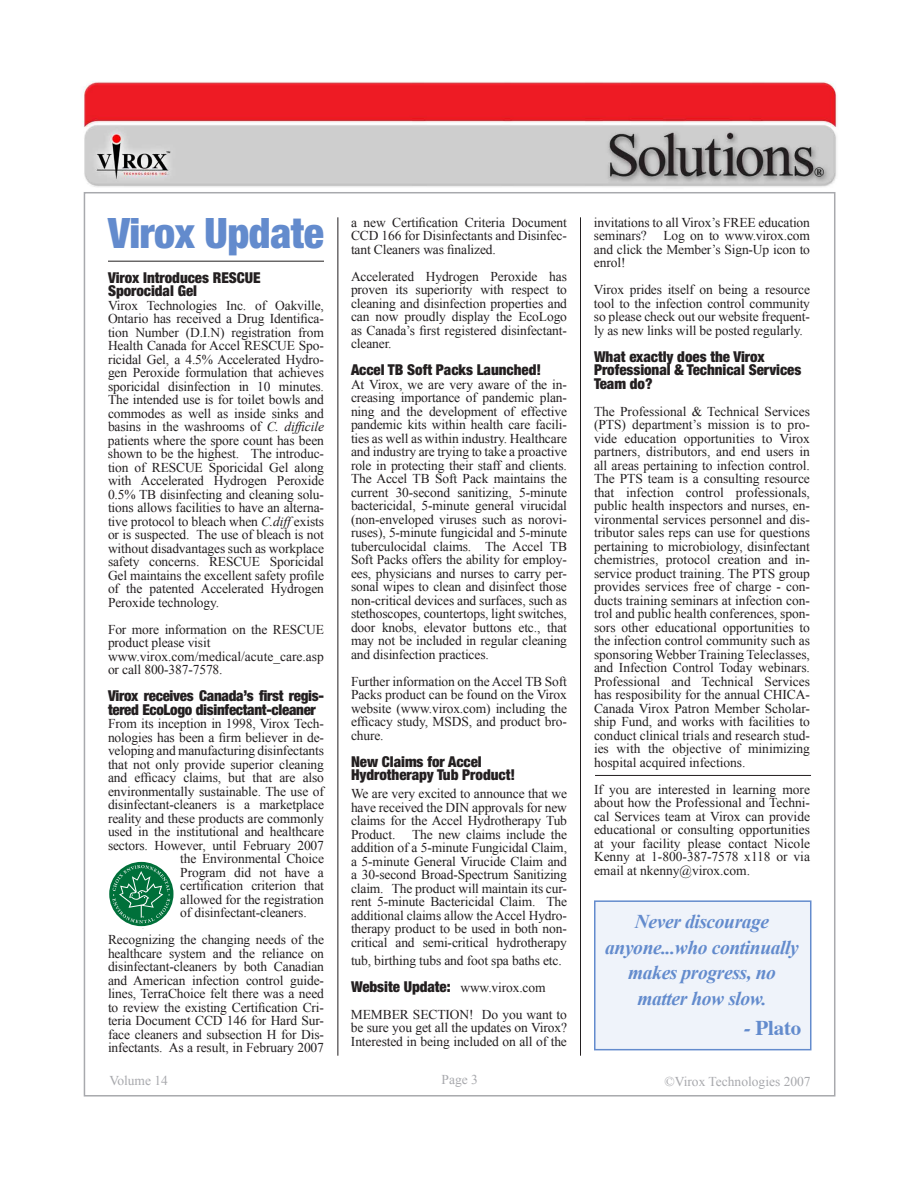
<style>
.page{position:relative;width:918px;height:1188px;background:#fff}
.page>*{position:absolute;margin:0;border:0;box-sizing:border-box;transform-origin:0 0}
.t1{font:900 condensed 42px "Helvetica Neue";letter-spacing:-.01em;color:#638bcd}
.t2{font:700 21px "Times";letter-spacing:-.01em;color:#638bcd}
.t3{font:italic 700 19.5px/25.5px "Times New Roman";letter-spacing:-.02em;color:#638bcd;text-align:center}
.t4{font:900 condensed 15px/13.5px "Helvetica Neue";letter-spacing:-.005em;color:#231f20}
.t5{font:13.5px/13.5px "Times New Roman";letter-spacing:-.01em;color:#231f20;text-align:justify}
.t6{font:13.5px "Times New Roman";color:#a8a9ad}
.s1{font-family:"Times New Roman";font-weight:400;font-stretch:normal;font-size:13.5px}
.s2{font-style:italic}
</style>
<div class="page">
<img style="left:82px;top:81px;width:755px;height:142px">
<hr style="left:108px;top:261px;width:216px;height:1px;background:#231f20">
<hr style="left:580px;top:217px;width:1px;height:839px;background:#231f20">
<hr style="left:338px;top:217px;width:1px;height:839px;background:#231f20">
<div style="left:109px;top:862px;width:64px;height:64px;background:#00703a;border-radius:50%"></div>
<svg style="left:112px;top:865px;width:58px;height:58px"></svg>
<hr style="left:595px;top:775px;width:216px;height:1px;background:#231f20">
<div style="left:595px;top:901px;width:216px;height:149px;background:#eff3fa"></div>
<div style="left:594px;top:900px;width:217px;height:150px;border:2px solid #638bcd"></div>
<h1 class="t1" style="left:108px;top:207px;width:218px">Virox Update</h1>
<p class="t5" style="left:351px;top:215px;width:218px">a new Certification Criteria Document CCD 166 for Disinfectants and Disinfec&shy;tant Cleaners was finalized.</p>
<p class="t5" style="left:351px;top:269px;width:218px">Accelerated Hydrogen Peroxide has proven its superiority with respect to cleaning and disinfection properties and can now proudly display the EcoLogo as Canada’s first registered disinfectant&shy;cleaner.</p>
<p class="t4" style="left:351px;top:363px;width:192px">Accel TB Soft Packs Launched!</p>
<p class="t5" style="left:351px;top:377px;width:218px">At Virox, we are very aware of the in&shy;creasing importance of pandemic plan&shy;ning and the development of effective pandemic kits within health care facili&shy;ties as well as within industry. Healthcare and industry are trying to take a proactive role in protecting their staff and clients.<br>The Accel TB Soft Pack maintains the current 30-second sanitizing, 5-minute bactericidal, 5-minute general virucidal (non-enveloped viruses such as norovi&shy;ruses), 5-minute fungicidal and 5-minute tuberculocidal claims. The Accel TB Soft Packs offers the ability for employ&shy;ees, physicians and nurses to carry per&shy;sonal wipes to clean and disinfect those non-critical devices and surfaces, such as stethoscopes, countertops, light switches, door knobs, elevator buttons etc., that may not be included in regular cleaning and disinfection practices.</p>
<p class="t5" style="left:351px;top:674px;width:218px">Further information on the Accel TB Soft Packs product can be found on the Virox website (www.virox.com) including the efficacy study, MSDS, and product bro&shy;chure.</p>
<p class="t4" style="left:351px;top:754px;width:166px">New Claims for Accel<br>Hydrotherapy Tub Product!</p>
<p class="t5" style="left:351px;top:787px;width:218px">We are very excited to announce that we have received the DIN approvals for new claims for the Accel Hydrotherapy Tub Product. The new claims include the addition of a 5-minute Fungicidal Claim, a 5-minute General Virucide Claim and a 30-second Broad-Spectrum Sanitizing claim. The product will maintain its cur&shy;rent 5-minute Bactericidal Claim. The additional claims allow the Accel Hydro&shy;therapy product to be used in both non&shy;critical and semi-critical hydrotherapy</p>
<p class="t5" style="left:351px;top:953px;width:212px">tub, birthing tubs and foot spa baths etc.</p>
<p class="t4" style="left:351px;top:979px;width:196px">Website Update: <span class="s1">www.virox.com</span></p>
<p class="t5" style="left:351px;top:1007px;width:218px">MEMBER SECTION! Do you want to be sure you get all the updates on Virox?<br>Interested in being included on all of the</p>
<p class="t4" style="left:108px;top:270px;width:154px">Virox Introduces RESCUE<br>Sporocidal Gel</p>
<p class="t5" style="left:108px;top:298px;width:218px">Virox Technologies Inc. of Oakville, Ontario has received a Drug Identifica&shy;tion Number (D.I.N) registration from Health Canada for Accel RESCUE Spo&shy;ricidal Gel, a 4.5% Accelerated Hydro&shy;gen Peroxide formulation that achieves sporicidal disinfection in 10 minutes.<br>The intended use is for toilet bowls and commodes as well as inside sinks and basins in the washrooms of <span class="s2">C. difficile </span>patients where the spore count has been shown to be the highest. The introduc&shy;tion of RESCUE Sporicidal Gel along with Accelerated Hydrogen Peroxide 0.5% TB disinfecting and cleaning solu&shy;tions allows facilities to have an alterna&shy;tive protocol to bleach when <span class="s2">C.diff</span> exists or is suspected. The use of bleach is not without disadvantages such as workplace safety concerns. RESCUE Sporicidal Gel maintains the excellent safety profile of the patented Accelerated Hydrogen Peroxide technology.</p>
<p class="t5" style="left:108px;top:622px;width:218px;text-align:left">For more information on the RESCUE product please visit www.virox.com/medical/acute_care.asp or call 800-387-7578.</p>
<p class="t4" style="left:108px;top:689px;width:218px">Virox receives Canada’s first regis&shy;tered EcoLogo disinfectant-cleaner</p>
<p class="t5" style="left:108px;top:717px;width:217px">From its inception in 1998, Virox Tech-</p>
<p class="t5" style="left:108px;top:730px;width:217px">nologies has been a firm believer in de-</p>
<p class="t5" style="left:108px;top:744px;width:218px">veloping and manufacturing disinfectants</p>
<p class="t5" style="left:108px;top:757px;width:218px">that not only provide superior cleaning</p>
<p class="t5" style="left:108px;top:771px;width:218px">and efficacy claims, but that are also</p>
<p class="t5" style="left:108px;top:784px;width:218px">environmentally sustainable. The use of</p>
<p class="t5" style="left:108px;top:798px;width:218px">disinfectant-cleaners is a marketplace</p>
<p class="t5" style="left:108px;top:811px;width:218px">reality and these products are commonly</p>
<p class="t5" style="left:108px;top:825px;width:218px">used in the institutional and healthcare</p>
<p class="t5" style="left:108px;top:838px;width:218px">sectors. However, until February 2007</p>
<p class="t5" style="left:180px;top:852px;width:145px">the Environmental Choice</p>
<p class="t5" style="left:180px;top:865px;width:145px">Program did not have a</p>
<p class="t5" style="left:180px;top:879px;width:145px">certification criterion that</p>
<p class="t5" style="left:180px;top:892px;width:145px">allowed for the registration</p>
<p class="t5" style="left:180px;top:906px;width:128px">of disinfectant-cleaners.</p>
<p class="t5" style="left:108px;top:933px;width:218px">Recognizing the changing needs of the healthcare system and the reliance on disinfectant-cleaners by both Canadian and American infection control guide&shy;lines, TerraChoice felt there was a need to review the existing Certification Cri&shy;teria Document CCD 146 for Hard Sur&shy;face cleaners and subsection H for Dis&shy;infectants. As a result, in February 2007</p>
<p class="t5" style="left:594px;top:215px;width:218px">invitations to all Virox’s FREE education seminars? Log on to www.virox.com and click the Member’s Sign-Up icon to enrol!</p>
<p class="t5" style="left:594px;top:283px;width:218px">Virox prides itself on being a resource tool to the infection control community so please check out our website frequent&shy;ly as new links will be posted regularly.</p>
<p class="t4" style="left:594px;top:349px;width:209px">What exactly does the Virox<br>Professional &amp; Technical Services<br>Team do?</p>
<p class="t5" style="left:594px;top:404px;width:218px">The Professional &amp; Technical Services (PTS) department’s mission is to pro&shy;vide education opportunities to Virox partners, distributors, and end users in all areas pertaining to infection control.<br>The PTS team is a consulting resource that infection control professionals, public health inspectors and nurses, en&shy;vironmental services personnel and dis&shy;tributor sales reps can use for questions pertaining to microbiology, disinfectant chemistries, protocol creation and in&shy;service product training. The PTS group provides services free of charge - con&shy;ducts training seminars at infection con&shy;trol and public health conferences, spon&shy;sors other educational opportunities to the infection control community such as sponsoring Webber Training Teleclasses, and Infection Control Today webinars.<br>Professional and Technical Services has resposibility for the annual CHICA-Canada Virox Patron Member Scholar&shy;ship Fund, and works with facilities to conduct clinical trials and research stud&shy;ies with the objective of minimizing hospital acquired infections.</p>
<p class="t5" style="left:594px;top:782px;width:218px">If you are interested in learning more about how the Professional and Techni&shy;cal Services team at Virox can provide educational or consulting opportunities at your facility please contact Nicole Kenny at 1-800-387-7578 x118 or via email at nkenny@virox.com.</p>
<h3 class="t3" style="left:605px;top:909px;width:195px">Never discourage anyone...who continually makes progress, no matter how slow.</h3>
<h2 class="t2" style="left:743px;top:1008px;width:60px"><span class="s2">-</span> Plato</h2>
<p class="t6" style="left:109px;top:1073px;width:60px">Volume 14</p>
<p class="t6" style="left:442px;top:1071px;width:38px">Page 3</p>
<p class="t6" style="left:664px;top:1074px;width:148px">©Virox Technologies 2007</p>
</div>
